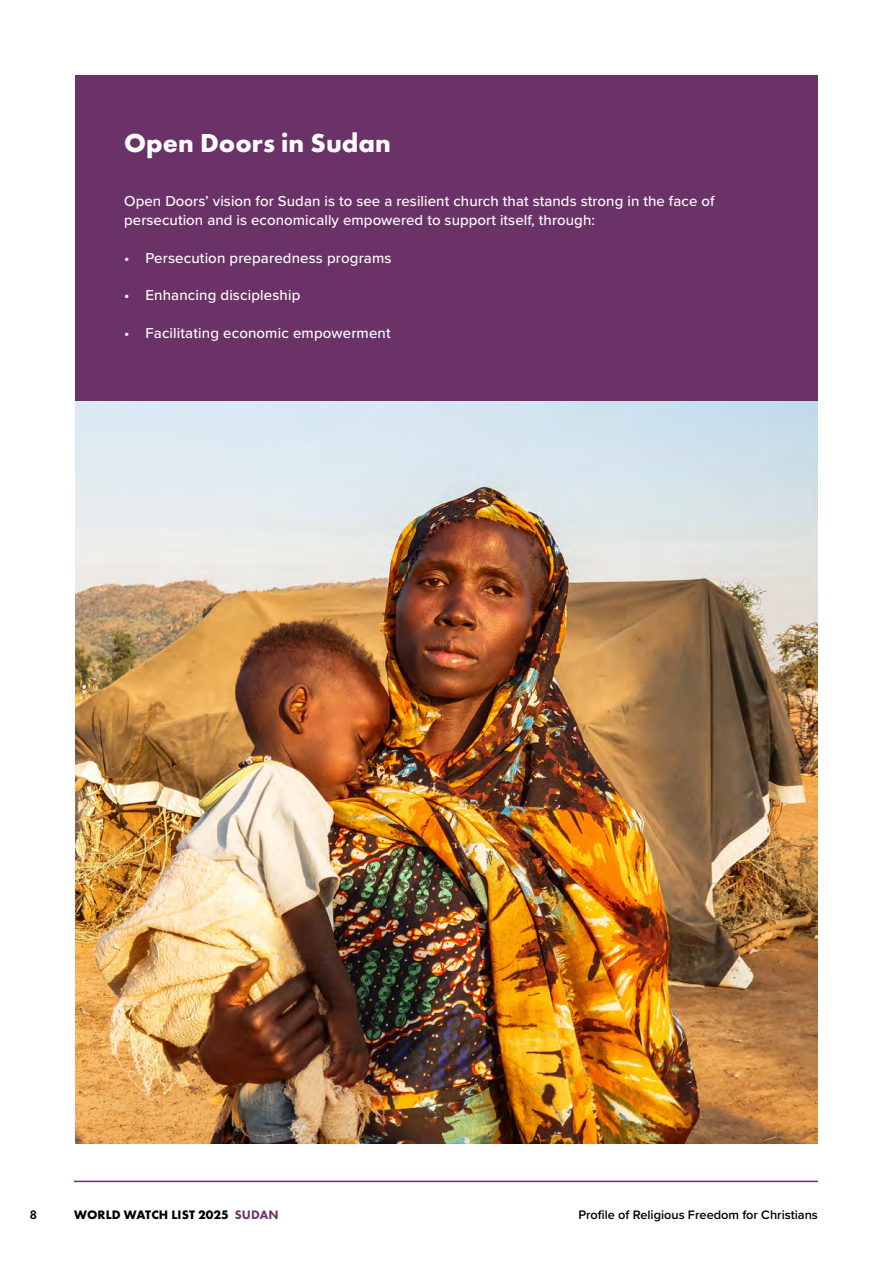
<style>
.page{position:relative;width:893px;height:1263px;background:#fff}
.page>*{position:absolute;margin:0;border:0;box-sizing:border-box;transform-origin:0 0}
.t1{font:700 27px "Futura PT";color:#fff}
.t2{font:500 15px/18.8px "Proxima Nova";letter-spacing:.005em;color:#fff}
.t3{font:600 12.75px "Proxima Nova";color:#000}
.t4{font:700 12.75px "Futura PT";letter-spacing:.01em;color:#000}
.t5{font:600 12.75px "Futura PT";color:#000}
.s1{font-weight:800;color:#6b3267}
</style>
<div class="page">
<hr style="left:74px;top:1181px;width:744px;height:1px;background:#6b3267">
<div style="left:75px;top:75px;width:743px;height:327px;background:#6b3267"></div>
<img style="left:75px;top:402px;width:743px;height:742px">
<h1 class="t1" style="left:124px;top:125px;width:268px">Open Doors in Sudan</h1>
<p class="t2" style="left:124px;top:191px;width:592px">Open Doors’ vision for Sudan is to see a resilient church that stands strong in the face of persecution and is economically empowered to support itself, through:</p>
<p class="t2" style="left:124px;top:248px;width:269px">• Persecution preparedness programs</p>
<p class="t2" style="left:124px;top:285px;width:178px">• Enhancing discipleship</p>
<p class="t2" style="left:124px;top:323px;width:268px">• Facilitating economic empowerment</p>
<p class="t5" style="left:30px;top:1207px;width:9px">8</p>
<p class="t4" style="left:74px;top:1206px;width:206px">WORLD WATCH LIST 2025 <span class="s1">SUDAN</span></p>
<p class="t3" style="left:578px;top:1205px;width:241px">Profile of Religious Freedom for Christians</p>
</div>
